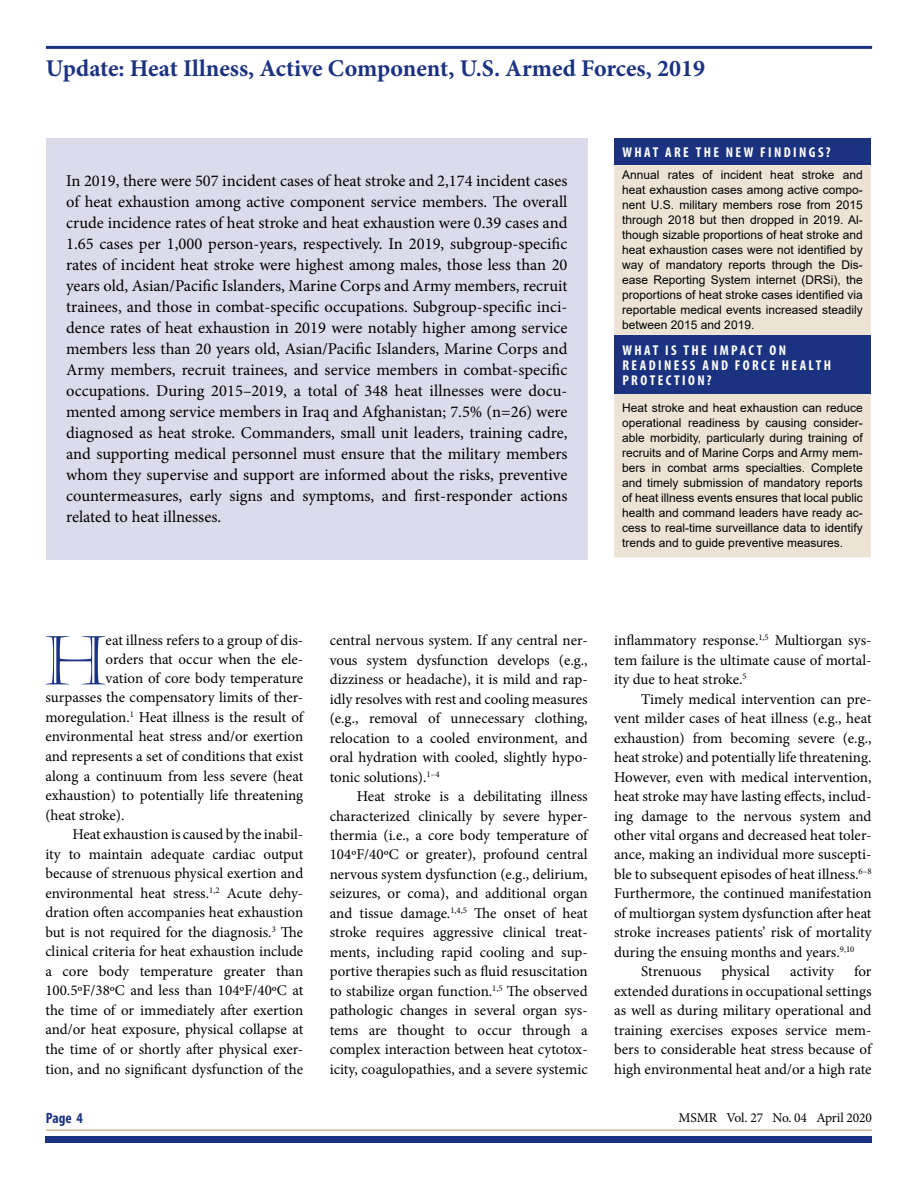
<style>
.page{position:relative;width:918px;height:1188px;background:#fff}
.page>*{position:absolute;margin:0;border:0;box-sizing:border-box;transform-origin:0 0}
.Body_DropCap{font:67.5px "Castellar";color:#1b3281}
.Heads{font:700 24px "Minion Pro";color:#1b3281}
.Abstract{font:16.5px/21px "Minion Pro";letter-spacing:-.005em;color:#000;text-align:justify}
.Body{font:15px/19.5px "Minion Pro";color:#000;text-align:justify}
.Body_DropCap-2{font:15px "Minion Pro";color:#000}
.t1{font:700 condensed 15px "Myriad Pro";color:#1b3281}
.Heads_Rules__copy_pa{font:700 condensed 14.25px/15px "Myriad Pro";letter-spacing:.17em;color:#fff}
.t2{font:13.5px "Minion Pro";letter-spacing:-.01em;color:#010202}
.Table_Text{font:12px/15px "Arial";color:#000;text-align:justify}
.s1{color:#000}
</style>
<div class="page">
<div style="left:46px;top:1136px;width:826px;height:6px;background:#1b3281"></div>
<hr style="left:46px;top:1129px;width:826px;height:2px;background:#cfb691">
<div style="left:46px;top:138px;width:542px;height:422px;background:#dbdbeb"></div>
<hr style="left:46px;top:46px;width:826px;height:3px;background:#1b3281">
<div style="left:614px;top:138px;width:257px;height:27px;background:#1b3281"></div>
<div style="left:614px;top:165px;width:257px;height:392px;background:#ece3d5"></div>
<div style="left:614px;top:335px;width:257px;height:59px;background:#1b3281"></div>
<h1 class="Heads" style="left:46px;top:51px;width:661px">Update: Heat Illness, Active Component, U.S. Armed Forces, 2019</h1>
<p class="Abstract" style="left:66px;top:171px;width:503px">In 2019, there were 507 incident cases of heat stroke and 2,174 incident cases of heat exhaustion among active component service members. The overall crude incidence rates of heat stroke and heat exhaustion were 0.39 cases and 1.65 cases per 1,000 person-years, respectively. In 2019, subgroup-specific rates of incident heat stroke were highest among males, those less than 20 years old, Asian/Pacific Islanders, Marine Corps and Army members, recruit trainees, and those in combat-specific occupations. Subgroup-specific inci&shy;dence rates of heat exhaustion in 2019 were notably higher among service members less than 20 years old, Asian/Pacific Islanders, Marine Corps and Army members, recruit trainees, and service members in combat-specific occupations. During 2015–2019, a total of 348 heat illnesses were docu&shy;mented among service members in Iraq and Afghanistan; 7.5% (n=26) were diagnosed as heat stroke. Commanders, small unit leaders, training cadre, and supporting medical personnel must ensure that the military members whom they supervise and support are informed about the risks, preventive countermeasures, early signs and symptoms, and first-responder actions related to heat illnesses.</p>
<h2 class="Heads_Rules__copy_pa" style="left:622px;top:145px;width:210px">WHAT ARE THE NEW FINDINGS?</h2>
<p class="Table_Text" style="left:622px;top:168px;width:242px">Annual rates of incident heat stroke and heat exhaustion cases among active compo&shy;nent U.S. military members rose from 2015 through 2018 but then dropped in 2019. Al&shy;though sizable proportions of heat stroke and heat exhaustion cases were not identified by way of mandatory reports through the Dis&shy;ease Reporting System internet (DRSi), the proportions of heat stroke cases identified via reportable medical events increased steadily between 2015 and 2019.</p>
<h2 class="Heads_Rules__copy_pa" style="left:622px;top:342px;width:210px">WHAT IS THE IMPACT ON<br>READINESS AND FORCE HEALTH<br>PROTECTION?</h2>
<p class="Table_Text" style="left:622px;top:401px;width:242px">Heat stroke and heat exhaustion can reduce operational readiness by causing consider&shy;able morbidity, particularly during training of recruits and of Marine Corps and Army mem&shy;bers in combat arms specialties. Complete and timely submission of mandatory reports of heat illness events ensures that local public health and command leaders have ready ac&shy;cess to real-time surveillance data to identify trends and to guide preventive measures.</p>
<p class="Body_DropCap" style="left:45px;top:623px;width:63px">H</p>
<p class="Body_DropCap-2" style="left:106px;top:631px;width:199px">eat illness refers to a group of dis-</p>
<p class="Body_DropCap-2" style="left:106px;top:649px;width:199px">orders that occur when the ele-</p>
<p class="Body_DropCap-2" style="left:106px;top:668px;width:199px">vation of core body temperature</p>
<p class="Body_DropCap-2" style="left:45px;top:688px;width:259px">surpasses the compensatory limits of ther-</p>
<p class="Body_DropCap-2" style="left:45px;top:707px;width:259px">moregulation.<sup>1</sup> Heat illness is the result of</p>
<p class="Body_DropCap-2" style="left:45px;top:727px;width:259px">environmental heat stress and/or exertion</p>
<p class="Body_DropCap-2" style="left:45px;top:746px;width:259px">and represents a set of conditions that exist</p>
<p class="Body_DropCap-2" style="left:45px;top:766px;width:259px">along a continuum from less severe (heat</p>
<p class="Body_DropCap-2" style="left:45px;top:785px;width:259px">exhaustion) to potentially life threatening</p>
<p class="Body_DropCap-2" style="left:45px;top:805px;width:81px">(heat stroke).</p>
<p class="Body" style="left:45px;top:825px;width:259px;text-indent:27px">Heat exhaustion is caused by the inabil&shy;ity to maintain adequate cardiac output because of strenuous physical exertion and environmental heat stress.<sup>1,2</sup> Acute dehy&shy;dration often accompanies heat exhaustion but is not required for the diagnosis.<sup>3</sup> The clinical criteria for heat exhaustion include a core body temperature greater than 100.5ºF/38ºC and less than 104ºF/40ºC at the time of or immediately after exertion and/or heat exposure, physical collapse at the time of or shortly after physical exer&shy;tion, and no significant dysfunction of the</p>
<p class="Body" style="left:330px;top:631px;width:259px">central nervous system. If any central ner&shy;vous system dysfunction develops (e.g., dizziness or headache), it is mild and rap&shy;idly resolves with rest and cooling measures (e.g., removal of unnecessary clothing, relocation to a cooled environment, and oral hydration with cooled, slightly hypo&shy;tonic solutions).<sup>1–4</sup></p>
<p class="Body" style="left:330px;top:787px;width:259px;text-indent:27px">Heat stroke is a debilitating illness characterized clinically by severe hyper&shy;thermia (i.e., a core body temperature of 104ºF/40ºC or greater), profound central nervous system dysfunction (e.g., delirium, seizures, or coma), and additional organ and tissue damage.<sup>1,4,5</sup> The onset of heat stroke requires aggressive clinical treat&shy;ments, including rapid cooling and sup&shy;portive therapies such as fluid resuscitation to stabilize organ function.<sup>1,5</sup> The observed pathologic changes in several organ sys&shy;tems are thought to occur through a complex interaction between heat cytotox&shy;icity, coagulopathies, and a severe systemic</p>
<p class="Body" style="left:614px;top:631px;width:259px">inflammatory response.<sup>1,5</sup> Multiorgan sys&shy;tem failure is the ultimate cause of mortal&shy;ity due to heat stroke.<sup>5</sup></p>
<p class="Body" style="left:614px;top:689px;width:259px;text-indent:27px">Timely medical intervention can pre&shy;vent milder cases of heat illness (e.g., heat exhaustion) from becoming severe (e.g., heat stroke) and potentially life threatening.<br>However, even with medical intervention, heat stroke may have lasting effects, includ&shy;ing damage to the nervous system and other vital organs and decreased heat toler&shy;ance, making an individual more suscepti&shy;ble to subsequent episodes of heat illness.<sup>6–8<br></sup>Furthermore, the continued manifestation of multiorgan system dysfunction after heat stroke increases patients’ risk of mortality during the ensuing months and years.<sup>9,10</sup></p>
<p class="Body" style="left:641px;top:962px;width:62px">Strenuous</p>
<p class="Body" style="left:721px;top:962px;width:50px">physical</p>
<p class="Body" style="left:790px;top:962px;width:45px">activity</p>
<p class="Body" style="left:614px;top:962px;width:259px;text-indent:240px">for extended durations in occupational settings as well as during military operational and training exercises exposes service mem&shy;bers to considerable heat stress because of high environmental heat and/or a high rate</p>
<p class="t1" style="left:46px;top:1109px;width:39px">Page 4</p>
<p class="t2" style="left:678px;top:1109px;width:195px"><span class="s1">MSMR</span> Vol. 27 No. 04 April 2020</p>
</div>
